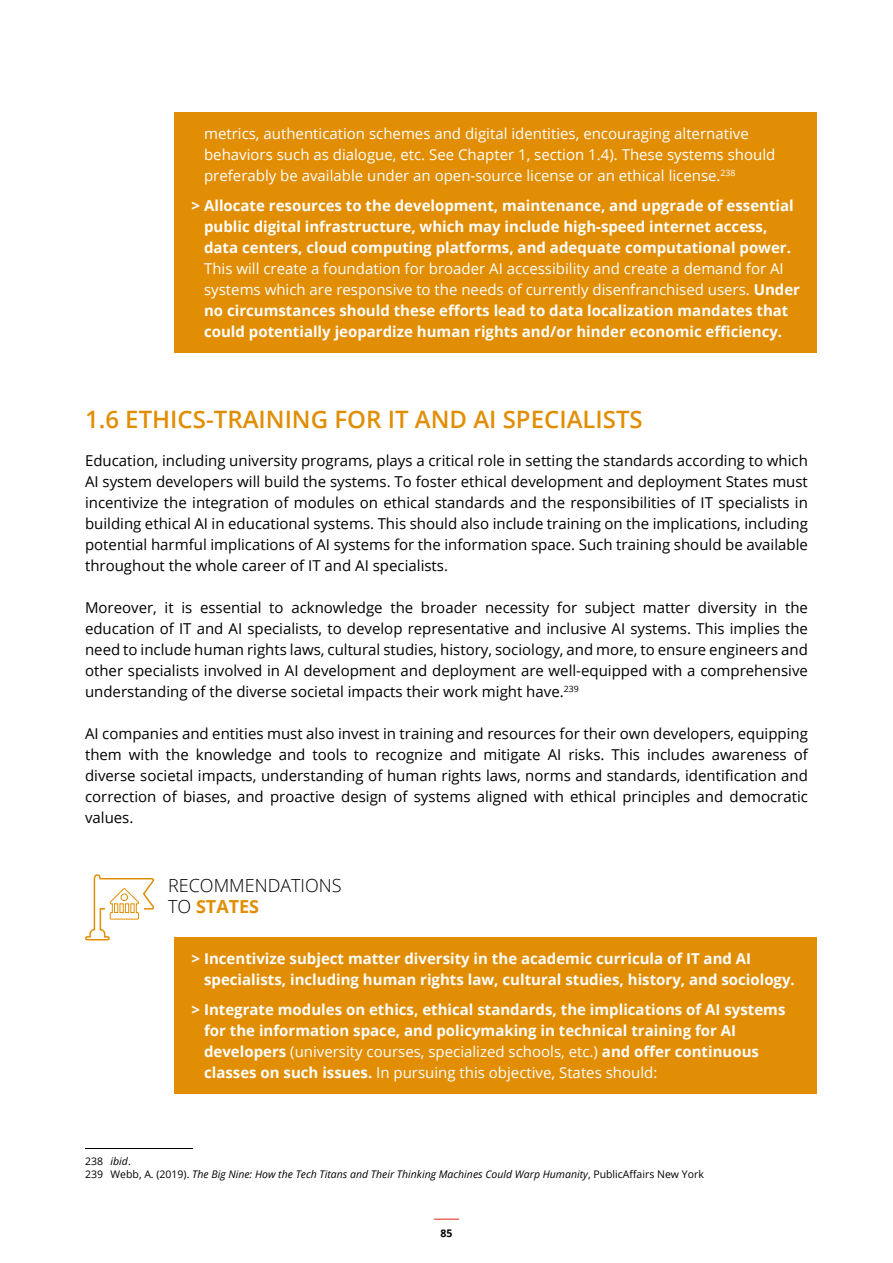
<style>
.page{position:relative;width:893px;height:1263px;background:#fff}
.page>*{position:absolute;margin:0;border:0;box-sizing:border-box;transform-origin:0 0}
.t1{font:600 24px "Open Sans";color:#e28e04}
.t2{font:300 18px/21.6px "Open Sans";color:#000}
.t3{font:15px/21px "Open Sans";color:#000;text-align:justify}
.t4{font:700 15px/21px "Open Sans";color:#fff}
.t5{font:15px/21px "Open Sans";color:#fff}
.t6{font:italic 10.5px/12.6px "Open Sans";color:#000}
.t7{font:700 10.5px "Open Sans";color:#000}
.s1{font-weight:400}
.s2{font-weight:700;color:#e28e04}
.s3{font-style:normal}
</style>
<div class="page">
<hr style="left:434px;top:1218px;width:24px;height:2px;background:#ed6b62">
<div style="left:174px;top:112px;width:642px;height:85px;background:#e28e04"></div>
<div style="left:174px;top:183px;width:642px;height:170px;background:#e28e04"></div>
<div style="left:174px;top:937px;width:642px;height:64px;background:#e28e04"></div>
<div style="left:174px;top:987px;width:642px;height:107px;background:#e28e04"></div>
<svg style="left:85px;top:874px;width:70px;height:67px"></svg>
<hr style="left:85px;top:1148px;width:108px;height:1px;background:#000">
<p class="t5" style="left:204px;top:123px;width:573px">metrics, authentication schemes and digital identities, encouraging alternative behaviors such as dialogue, etc. See Chapter 1, section 1.4). These systems should preferably be available under an open-source license or an ethical license.<sup>238</sup></p>
<p class="t4" style="left:204px;top:194px;width:591px;text-indent:-13px">&gt; Allocate resources to the development, maintenance, and upgrade of essential public digital infrastructure, which may include high-speed internet access, data centers, cloud computing platforms, and adequate computational power.</p>
<p class="t4" style="left:204px;top:257px;width:597px"><span class="s1">This will create a foundation for broader AI accessibility and create a demand for AI systems which are responsive to the needs of currently disenfranchised users.</span> Under no circumstances should these efforts lead to data localization mandates that could potentially jeopardize human rights and/or hinder economic efficiency.</p>
<h1 class="t1" style="left:85px;top:403px;width:559px">1.6 ETHICS-TRAINING FOR IT AND AI SPECIALISTS</h1>
<p class="t3" style="left:85px;top:450px;width:724px">Education, including university programs, plays a critical role in setting the standards according to which AI system developers will build the systems. To foster ethical development and deployment States must incentivize the integration of modules on ethical standards and the responsibilities of IT specialists in building ethical AI in educational systems. This should also include training on the implications, including potential harmful implications of AI systems for the information space. Such training should be available throughout the whole career of IT and AI specialists.</p>
<p class="t3" style="left:85px;top:597px;width:724px">Moreover, it is essential to acknowledge the broader necessity for subject matter diversity in the education of IT and AI specialists, to develop representative and inclusive AI systems. This implies the need to include human rights laws, cultural studies, history, sociology, and more, to ensure engineers and other specialists involved in AI development and deployment are well-equipped with a comprehensive understanding of the diverse societal impacts their work might have.<sup>239</sup></p>
<p class="t3" style="left:85px;top:723px;width:724px">AI companies and entities must also invest in training and resources for their own developers, equipping them with the knowledge and tools to recognize and mitigate AI risks. This includes awareness of diverse societal impacts, understanding of human rights laws, norms and standards, identification and correction of biases, and proactive design of systems aligned with ethical principles and democratic values.</p>
<p class="t2" style="left:168px;top:874px;width:175px">RECOMMENDATIONS<br>TO <span class="s2">STATES</span></p>
<p class="t4" style="left:204px;top:948px;width:592px;text-indent:-13px">&gt; Incentivize subject matter diversity in the academic curricula of IT and AI specialists, including human rights law, cultural studies, history, and sociology.</p>
<p class="t4" style="left:204px;top:998px;width:583px;text-indent:-13px">&gt; Integrate modules on ethics, ethical standards, the implications of AI systems for the information space, and policymaking in technical training for AI developers <span class="s1">(university courses, specialized schools, etc.)</span> and offer continuous classes on such issues. <span class="s1">In pursuing this objective, States should:</span></p>
<p class="t6" style="left:85px;top:1155px;width:620px"><span class="s3">238</span> ibid<span class="s3">.<br>239 Webb, A. (2019).</span> The Big Nine: How the Tech Titans and Their Thinking Machines Could Warp Humanity<span class="s3">, PublicAffairs New York</span></p>
<p class="t7" style="left:440px;top:1225px;width:13px">85</p>
</div>
